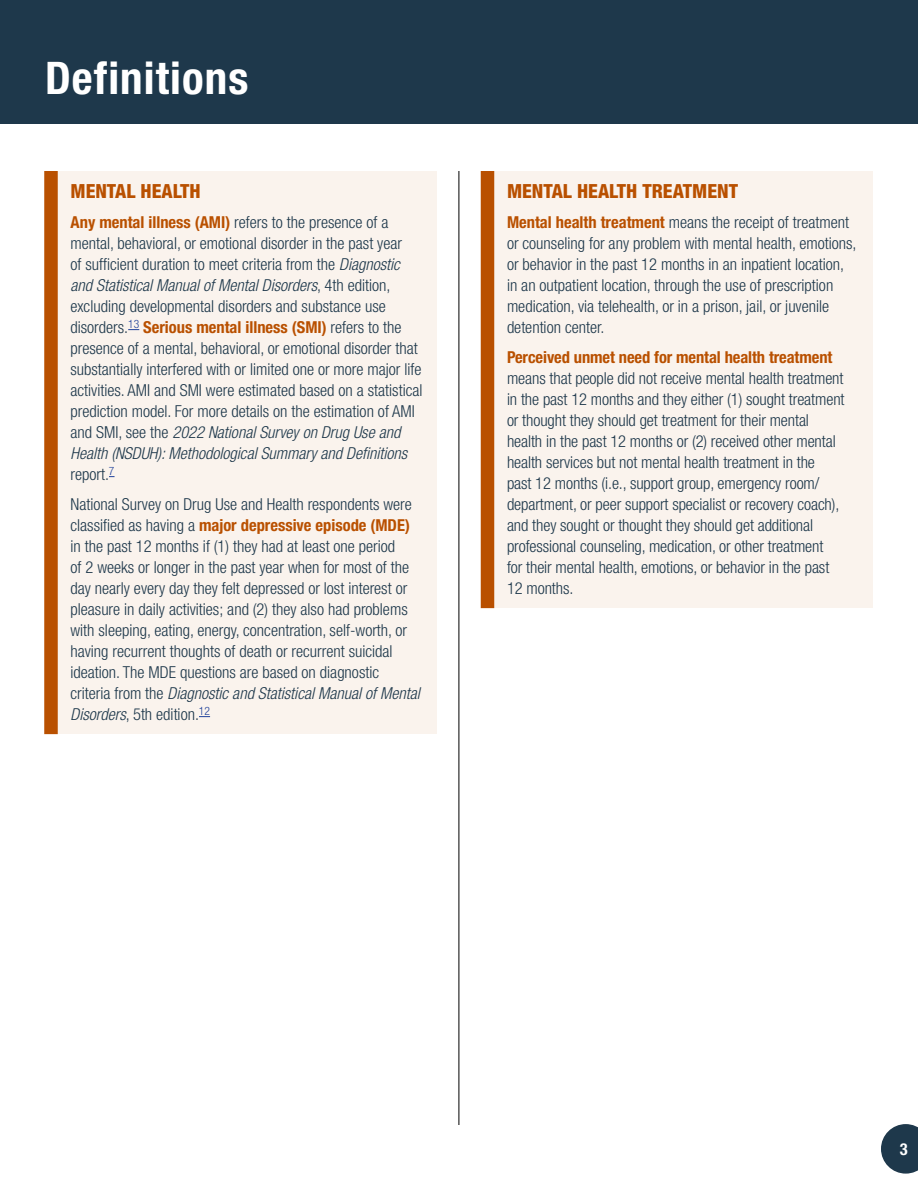
<style>
.page{position:relative;width:918px;height:1188px;background:#fff}
.page>*{position:absolute;margin:0;border:0;box-sizing:border-box;transform-origin:0 0}
.t1{font:700 condensed 45px "Helvetica Neue LT Std";letter-spacing:.025em;color:#fff}
.t2{font:800 condensed 19.5px "Helvetica Neue LT Std";color:#b95000}
.t3{font:300 condensed 16.5px/21px "Helvetica Neue LT Std";color:#1e384b}
.t4{font:700 condensed 16.5px "Helvetica Neue LT Std";color:#fff}
.s1{font-weight:700;color:#b95000}
.s2{font-style:italic}
</style>
<div class="page">
<svg style="left:881px;top:1124px;width:37px;height:50px;background:#435969"></svg>
<hr style="left:459px;top:171px;width:1px;height:954px;background:#000">
<div style="left:0;top:0;width:918px;height:124px;background:#1e384b"></div>
<div style="left:57px;top:171px;width:379px;height:563px;background:#faf3ed"></div>
<div style="left:44px;top:171px;width:14px;height:563px;background:#b95000"></div>
<div style="left:494px;top:171px;width:379px;height:437px;background:#faf3ed"></div>
<div style="left:481px;top:171px;width:13px;height:437px;background:#b95000"></div>
<h1 class="t1" style="left:45px;top:51px;width:205px">Definitions</h1>
<h3 class="t2" style="left:70px;top:179px;width:132px">MENTAL HEALTH</h3>
<p class="t3" style="left:70px;top:212px;width:354px"><span class="s1">Any mental illness (AMI)</span> refers to the presence of a mental, behavioral, or emotional disorder in the past year<br>of sufficient duration to meet criteria from the <span class="s2">Diagnostic and Statistical Manual of Mental Disorders</span>, 4th edition, excluding developmental disorders and substance use disorders.<sup>13</sup> <span class="s1">Serious mental illness (SMI)</span> refers to the presence of a mental, behavioral, or emotional disorder that substantially interfered with or limited one or more major life activities. AMI and SMI were estimated based on a statistical prediction model. For more details on the estimation of AMI and SMI, see the <span class="s2">2022 National Survey on Drug Use and Health (NSDUH): Methodological Summary and Definitions </span>report.<sup>7</sup></p>
<p class="t3" style="left:70px;top:494px;width:351px">National Survey on Drug Use and Health respondents were classified as having a <span class="s1">major depressive episode (MDE) </span>in the past 12 months if (1) they had at least one period<br>of 2 weeks or longer in the past year when for most of the day nearly every day they felt depressed or lost interest or pleasure in daily activities; and (2) they also had problems with sleeping, eating, energy, concentration, self-worth, or having recurrent thoughts of death or recurrent suicidal ideation. The MDE questions are based on diagnostic criteria from the <span class="s2">Diagnostic and Statistical Manual of Mental Disorders</span>, 5th edition.<sup>12</sup></p>
<h3 class="t2" style="left:507px;top:179px;width:233px">MENTAL HEALTH TREATMENT</h3>
<p class="t3" style="left:507px;top:212px;width:351px"><span class="s1">Mental health treatment</span> means the receipt of treatment or counseling for any problem with mental health, emotions, or behavior in the past 12 months in an inpatient location, in an outpatient location, through the use of prescription medication, via telehealth, or in a prison, jail, or juvenile detention center.</p>
<p class="t3" style="left:507px;top:347px;width:339px"><span class="s1">Perceived unmet need for mental health treatment </span>means that people did not receive mental health treatment in the past 12 months and they either (1) sought treatment or thought they should get treatment for their mental health in the past 12 months or (2) received other mental health services but not mental health treatment in the<br>past 12 months (i.e., support group, emergency room/ department, or peer support specialist or recovery coach), and they sought or thought they should get additional professional counseling, medication, or other treatment<br>for their mental health, emotions, or behavior in the past 12 months.</p>
<p class="t4" style="left:900px;top:1139px;width:9px">3</p>
</div>
